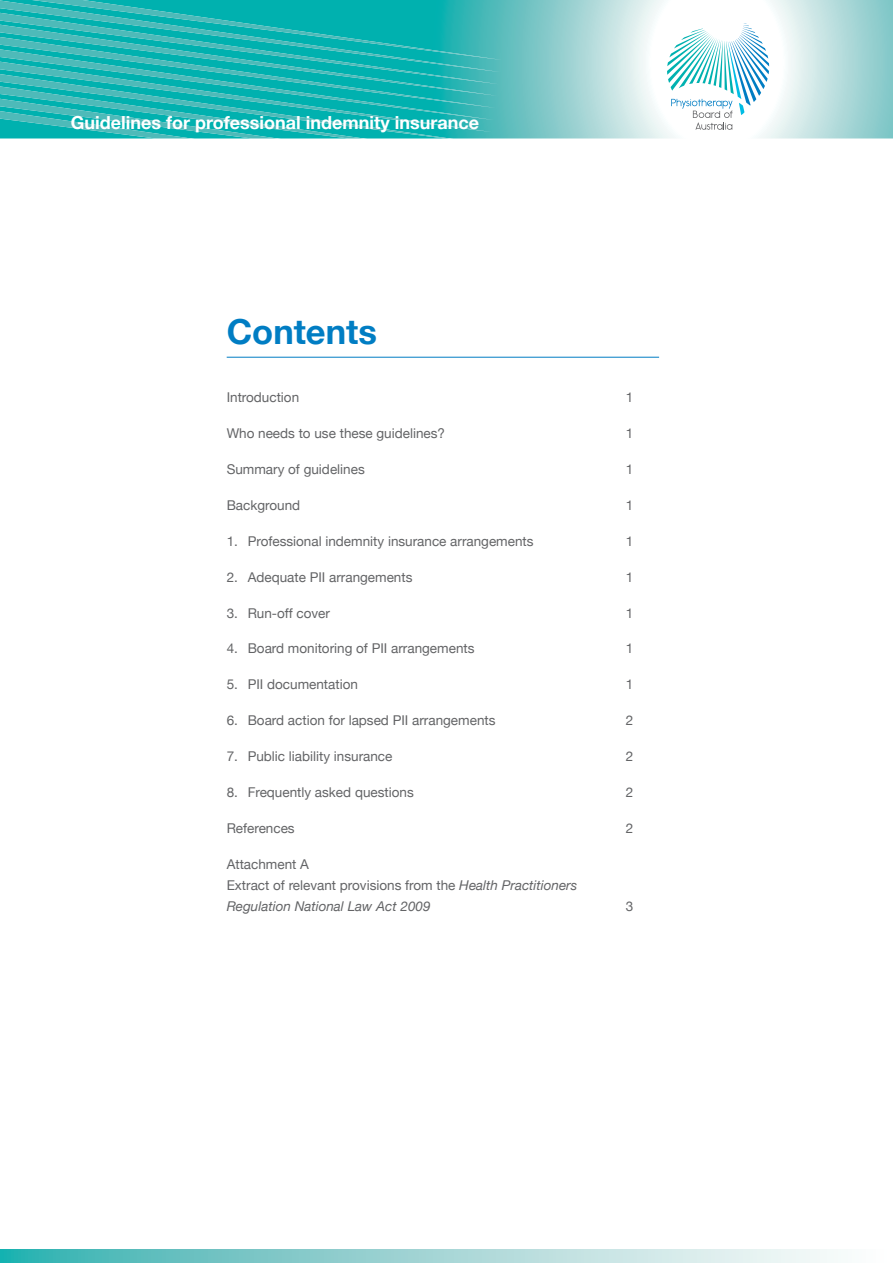
<style>
.page{position:relative;width:893px;height:1263px;background:#fff}
.page>*{position:absolute;margin:0;border:0;box-sizing:border-box;transform-origin:0 0}
.t1{font:700 34.5px "Helvetica Neue";color:#007dc3}
.t2{font:700 18px "Helvetica Neue";color:#fff}
.t3{font:13.5px "Helvetica Neue";color:#636466}
.t4{font:italic 13.5px/21px "Helvetica Neue";color:#636466}
.s1{font-style:normal}
</style>
<div class="page">
<svg style="left:502px;top:0;width:391px;height:138px"></svg>
<svg style="left:0;top:0;width:502px;height:139px;background:#22b6b4"></svg>
<svg style="left:0;top:1249px;width:834px;height:14px;background:#9ad4d4"></svg>
<svg style="left:667px;top:23px;width:102px;height:107px"></svg>
<hr style="left:227px;top:357px;width:432px;height:1px;background:#007dc3">
<h2 class="t2" style="left:71px;top:112px;width:410px">Guidelines for professional indemnity insurance</h2>
<h1 class="t1" style="left:227px;top:310px;width:152px">Contents</h1>
<p class="t3" style="left:227px;top:389px;width:74px">Introduction</p>
<p class="t3" style="left:626px;top:389px;width:9px">1</p>
<p class="t3" style="left:227px;top:425px;width:220px">Who needs to use these guidelines?</p>
<p class="t3" style="left:626px;top:425px;width:9px">1</p>
<p class="t3" style="left:227px;top:461px;width:140px">Summary of guidelines</p>
<p class="t3" style="left:626px;top:461px;width:9px">1</p>
<p class="t3" style="left:227px;top:497px;width:75px">Background</p>
<p class="t3" style="left:626px;top:497px;width:9px">1</p>
<p class="t3" style="left:227px;top:533px;width:308px">1. Professional indemnity insurance arrangements</p>
<p class="t3" style="left:626px;top:533px;width:9px">1</p>
<p class="t3" style="left:227px;top:569px;width:187px">2. Adequate PII arrangements</p>
<p class="t3" style="left:626px;top:569px;width:9px">1</p>
<p class="t3" style="left:227px;top:605px;width:105px">3. Run-off cover</p>
<p class="t3" style="left:626px;top:605px;width:9px">1</p>
<p class="t3" style="left:227px;top:640px;width:249px">4. Board monitoring of PII arrangements</p>
<p class="t3" style="left:626px;top:640px;width:9px">1</p>
<p class="t3" style="left:227px;top:676px;width:133px">5. PII documentation</p>
<p class="t3" style="left:626px;top:676px;width:9px">1</p>
<p class="t3" style="left:227px;top:712px;width:270px">6. Board action for lapsed PII arrangements</p>
<p class="t3" style="left:626px;top:712px;width:9px">2</p>
<p class="t3" style="left:227px;top:748px;width:167px">7. Public liability insurance</p>
<p class="t3" style="left:626px;top:748px;width:9px">2</p>
<p class="t3" style="left:227px;top:784px;width:189px">8. Frequently asked questions</p>
<p class="t3" style="left:626px;top:784px;width:9px">2</p>
<p class="t3" style="left:227px;top:820px;width:69px">References</p>
<p class="t3" style="left:626px;top:820px;width:9px">2</p>
<p class="t4" style="left:227px;top:853px;width:352px"><span class="s1">Attachment A<br>Extract of relevant provisions from the</span> Health Practitioners<br>Regulation National Law Act 2009</p>
<p class="t3" style="left:626px;top:898px;width:9px">3</p>
</div>
